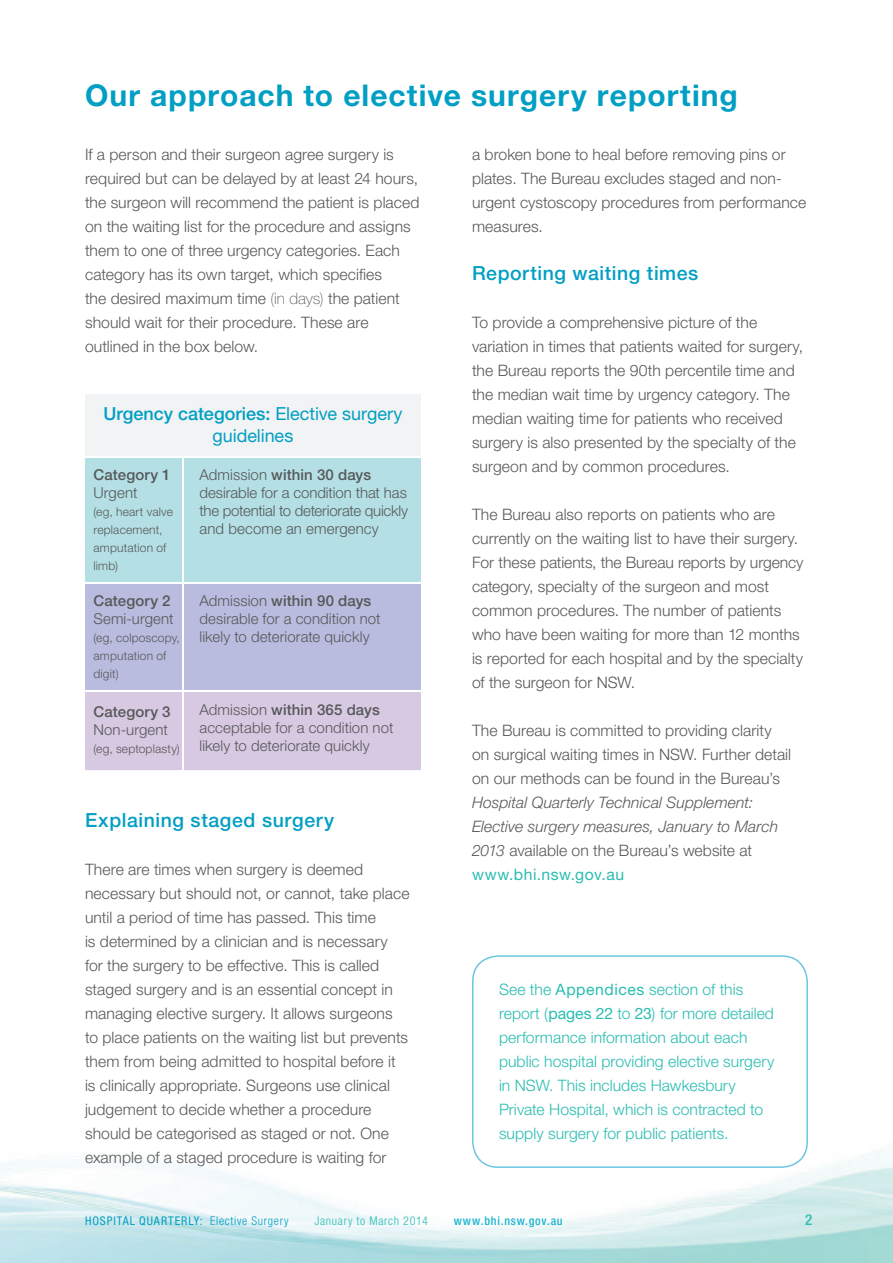
<style>
.page{position:relative;width:893px;height:1263px;background:#fff}
.page>*{position:absolute;margin:0;border:0;box-sizing:border-box;transform-origin:0 0}
.t1{font:700 30px "Helvetica Neue LT Std";letter-spacing:.035em;color:#009fc3}
.t2{font:500 19.5px "Helvetica Neue LT Std";letter-spacing:.03em;color:#009fc3}
.t3{font:18px/21.6px "Helvetica Neue LT Std";letter-spacing:-.005em;color:#009fc3;text-align:center}
.t4{font:300 15.75px/24px "Helvetica Neue LT Std";letter-spacing:.005em;color:#57585a}
.t5{font:300 15.75px/24px "Helvetica Neue LT Std";letter-spacing:.005em;color:#2abdb1}
.t6{font:italic 300 15.75px/24px "Helvetica Neue LT Std";letter-spacing:.005em;color:#57585a}
.t7{font:300 15px/18px "Helvetica Neue LT Std";letter-spacing:.005em;color:#57585a}
.t8{font:500 15px "Helvetica Neue LT Std";letter-spacing:.01em;color:#57585a}
.t9{font:500 condensed 15px "Helvetica Neue LT Std";color:#2abdb1}
.t10{font:300 12px/18px "Helvetica Neue LT Std";letter-spacing:.015em;color:#57585a}
.t11{font:condensed 12px "Helvetica Neue LT Std";letter-spacing:.075em;color:#009fc3}
.t12{font:300 condensed 12px "Helvetica Neue LT Std";letter-spacing:.06em;color:#2abdb1}
.t13{font:500 condensed 12px "Helvetica Neue LT Std";letter-spacing:.065em;color:#1ab4d1}
.s1{font-style:normal}
.s2{font-weight:400;font-style:normal;color:#2abdb1}
.s3{font-weight:100}
.s4{font-weight:500}
.s5{font-weight:400}
.s6{font-weight:300}
</style>
<div class="page">
<div style="left:85px;top:395px;width:336px;height:62px;background:#f2f3f4"></div>
<svg style="left:85px;top:458px;width:336px;height:312px"></svg>
<hr style="left:85px;top:456px;width:98px;height:1px;background:#fff">
<hr style="left:85px;top:582px;width:98px;height:2px;background:#fff">
<hr style="left:183px;top:456px;width:238px;height:1px;background:#fff">
<hr style="left:182px;top:457px;width:1px;height:125px;background:#fff">
<hr style="left:183px;top:582px;width:238px;height:2px;background:#fff">
<hr style="left:182px;top:584px;width:1px;height:106px;background:#fff">
<hr style="left:182px;top:692px;width:1px;height:78px;background:#fff">
<hr style="left:85px;top:690px;width:98px;height:2px;background:#fff">
<hr style="left:183px;top:690px;width:238px;height:2px;background:#fff">
<svg style="left:472px;top:955px;width:336px;height:213px"></svg>
<h1 class="t1" style="left:85px;top:77px;width:654px">Our approach to elective surgery reporting</h1>
<p class="t4" style="left:472px;top:142px;width:336px">a broken bone to heal before removing pins or plates. The Bureau excludes staged and non&shy;urgent cystoscopy procedures from performance measures.</p>
<p class="t2" style="left:472px;top:262px;width:228px">Reporting waiting times</p>
<p class="t4" style="left:472px;top:310px;width:333px">To provide a comprehensive picture of the variation in times that patients waited for surgery, the Bureau reports the 90th percentile time and the median wait time by urgency category. The median waiting time for patients who received surgery is also presented by the specialty of the surgeon and by common procedures.</p>
<p class="t4" style="left:472px;top:502px;width:333px">The Bureau also reports on patients who are currently on the waiting list to have their surgery.<br>For these patients, the Bureau reports by urgency category, specialty of the surgeon and most common procedures. The number of patients who have been waiting for more than 12 months is reported for each hospital and by the specialty of the surgeon for NSW.</p>
<p class="t4" style="left:472px;top:718px;width:321px">The Bureau is committed to providing clarity on surgical waiting times in NSW. Further detail on our methods can be found in the Bureau’s</p>
<p class="t6" style="left:472px;top:790px;width:308px">Hospital Quarterly Technical Supplement:<br>Elective surgery measures, January to March 2013 <span class="s1">available on the Bureau’s website at </span><span class="s2">www.bhi.nsw.gov.au</span></p>
<p class="t4" style="left:85px;top:142px;width:336px">If a person and their surgeon agree surgery is required but can be delayed by at least 24 hours, the surgeon will recommend the patient is placed on the waiting list for the procedure and assigns them to one of three urgency categories. Each category has its own target, which specifies<br>the desired maximum time <span class="s3">(in days)</span> the patient should wait for their procedure. These are outlined in the box below.</p>
<p class="t3" style="left:103px;top:403px;width:301px"><span class="s4">Urgency categories:</span> Elective surgery guidelines</p>
<p class="t8" style="left:94px;top:466px;width:79px">Category 1</p>
<p class="t7" style="left:94px;top:484px;width:45px">Urgent</p>
<p class="t10" style="left:94px;top:503px;width:81px">(eg, heart valve replacement, amputation of limb)</p>
<p class="t7" style="left:200px;top:466px;width:210px">Admission <span class="s4">within 30 days </span>desirable for a condition that has the potential to deteriorate quickly and become an emergency</p>
<p class="t8" style="left:94px;top:592px;width:79px">Category 2</p>
<p class="t7" style="left:94px;top:610px;width:82px">Semi-urgent</p>
<p class="t10" style="left:94px;top:629px;width:88px">(eg, colposcopy, amputation of digit)</p>
<p class="t7" style="left:200px;top:592px;width:182px">Admission <span class="s4">within 90 days </span>desirable for a condition not likely to deteriorate quickly</p>
<p class="t7" style="left:200px;top:700px;width:195px">Admission <span class="s4">within 365 days </span>acceptable for a condition not likely to deteriorate quickly</p>
<p class="t8" style="left:94px;top:703px;width:79px">Category 3</p>
<p class="t7" style="left:94px;top:720px;width:76px">Non-urgent</p>
<p class="t10" style="left:94px;top:739px;width:88px">(eg, septoplasty)</p>
<p class="t2" style="left:85px;top:808px;width:251px">Explaining staged surgery</p>
<p class="t4" style="left:85px;top:857px;width:326px">There are times when surgery is deemed necessary but should not, or cannot, take place until a period of time has passed. This time<br>is determined by a clinician and is necessary<br>for the surgery to be effective. This is called staged surgery and is an essential concept in managing elective surgery. It allows surgeons to place patients on the waiting list but prevents them from being admitted to hospital before it is clinically appropriate. Surgeons use clinical judgement to decide whether a procedure should be categorised as staged or not. One example of a staged procedure is waiting for</p>
<p class="t5" style="left:499px;top:977px;width:277px">See the <span class="s5">Appendices</span> section of this report (<span class="s5">pages 22</span> to <span class="s5">23</span>) for more detailed performance information about each public hospital providing elective surgery in NSW. This includes Hawkesbury Private Hospital, which is contracted to supply surgery for public patients.</p>
<p class="t11" style="left:85px;top:1214px;width:205px">HOSPITAL QUARTERLY: <span class="s6">Elective Surgery</span></p>
<p class="t12" style="left:314px;top:1214px;width:115px">January to March 2014</p>
<p class="t13" style="left:454px;top:1214px;width:111px">www.bhi.nsw.gov.au</p>
<p class="t9" style="left:805px;top:1211px;width:9px">2</p>
</div>
